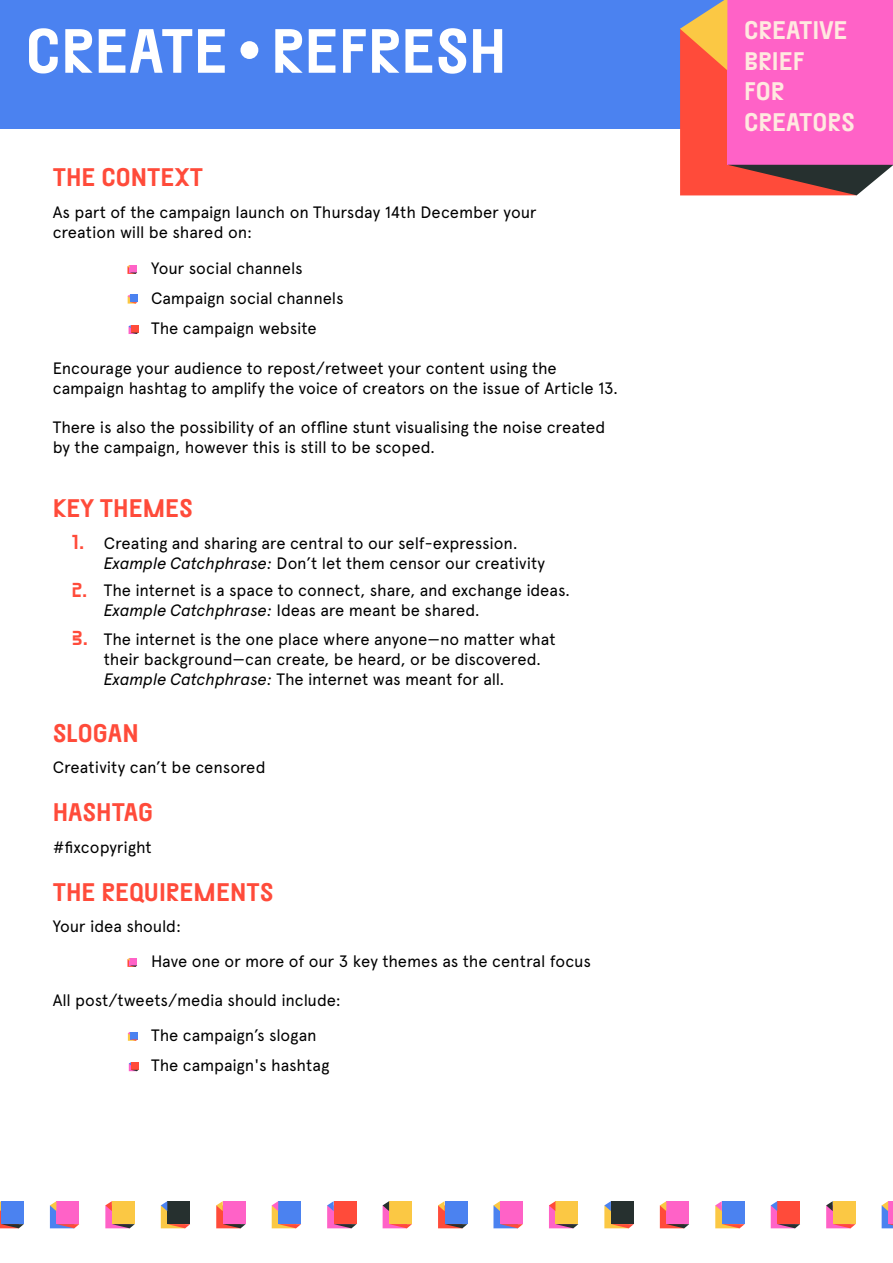
<style>
.page{position:relative;width:893px;height:1263px;background:#fff}
.page>*{position:absolute;margin:0;border:0;box-sizing:border-box;transform-origin:0 0}
.t1{font:62.25px "Separat";color:#fff}
.t2{font:25.35px "Separat";color:#ff4b3a}
.t3{font:25.35px/30.5px "Separat";color:#ffe9e0}
.t4{font:16.5px/19.8px "Apercu";letter-spacing:-.01em;color:#000}
.s1{font-family:"Separat";font-size:20.25px;color:#ff4b3a}
.s2{font-style:italic}
</style>
<div class="page">
<svg style="left:128px;top:1032px;width:10px;height:9px"></svg>
<svg style="left:129px;top:1062px;width:10px;height:9px"></svg>
<div style="left:0;top:0;width:873px;height:128px;background:#4b82f0"></div>
<svg style="left:680px;top:0;width:213px;height:195px;background:#ee609b"></svg>
<svg style="left:0;top:1205px;width:19px;height:23px"></svg>
<div style="left:1px;top:1201px;width:23px;height:23px;background:#4b82f0"></div>
<svg style="left:1px;top:1224px;width:23px;height:4px"></svg>
<div style="left:50px;top:1205px;width:25px;height:23px;background:#4b82f0"></div>
<div style="left:56px;top:1201px;width:23px;height:23px;background:#ff62c7"></div>
<svg style="left:50px;top:1201px;width:6px;height:10px"></svg>
<svg style="left:57px;top:1224px;width:22px;height:4px"></svg>
<div style="left:105px;top:1205px;width:25px;height:23px;background:#ff62c7"></div>
<div style="left:112px;top:1201px;width:23px;height:23px;background:#fbc844"></div>
<svg style="left:105px;top:1201px;width:7px;height:10px"></svg>
<svg style="left:112px;top:1224px;width:23px;height:4px"></svg>
<div style="left:161px;top:1205px;width:24px;height:23px;background:#fbc844"></div>
<div style="left:167px;top:1201px;width:23px;height:23px;background:#26302f"></div>
<svg style="left:161px;top:1201px;width:6px;height:10px"></svg>
<svg style="left:168px;top:1224px;width:22px;height:4px"></svg>
<div style="left:216px;top:1205px;width:25px;height:23px;background:#ff4b3a"></div>
<div style="left:223px;top:1201px;width:23px;height:23px;background:#ff62c7"></div>
<svg style="left:216px;top:1201px;width:7px;height:10px"></svg>
<svg style="left:223px;top:1224px;width:23px;height:4px"></svg>
<div style="left:272px;top:1205px;width:24px;height:23px;background:#fbc844"></div>
<div style="left:278px;top:1201px;width:23px;height:23px;background:#4b82f0"></div>
<svg style="left:272px;top:1201px;width:6px;height:10px"></svg>
<svg style="left:279px;top:1224px;width:22px;height:4px"></svg>
<div style="left:327px;top:1205px;width:25px;height:23px;background:#ff62c7"></div>
<div style="left:334px;top:1201px;width:23px;height:23px;background:#ff4b3a"></div>
<svg style="left:327px;top:1201px;width:7px;height:10px"></svg>
<svg style="left:334px;top:1224px;width:23px;height:4px"></svg>
<svg style="left:127px;top:265px;width:10px;height:9px"></svg>
<svg style="left:128px;top:295px;width:9px;height:9px"></svg>
<svg style="left:129px;top:325px;width:9px;height:9px"></svg>
<div style="left:383px;top:1205px;width:24px;height:23px;background:#ff62c7"></div>
<div style="left:389px;top:1201px;width:23px;height:23px;background:#fbc844"></div>
<svg style="left:383px;top:1201px;width:6px;height:10px"></svg>
<svg style="left:389px;top:1224px;width:23px;height:4px"></svg>
<div style="left:438px;top:1205px;width:25px;height:23px;background:#ff4b3a"></div>
<div style="left:445px;top:1201px;width:22px;height:23px;background:#4b82f0"></div>
<svg style="left:438px;top:1201px;width:7px;height:10px"></svg>
<svg style="left:445px;top:1224px;width:22px;height:4px"></svg>
<div style="left:493px;top:1205px;width:25px;height:23px;background:#4b82f0"></div>
<div style="left:500px;top:1201px;width:23px;height:23px;background:#ff62c7"></div>
<svg style="left:493px;top:1201px;width:7px;height:10px"></svg>
<svg style="left:500px;top:1224px;width:23px;height:4px"></svg>
<div style="left:882px;top:1205px;width:11px;height:23px;background:#4b82f0"></div>
<div style="left:888px;top:1201px;width:5px;height:23px;background:#ff62c7"></div>
<svg style="left:882px;top:1201px;width:6px;height:10px"></svg>
<div style="left:549px;top:1205px;width:25px;height:23px;background:#ff62c7"></div>
<div style="left:555px;top:1201px;width:23px;height:23px;background:#fbc844"></div>
<svg style="left:549px;top:1201px;width:6px;height:10px"></svg>
<svg style="left:556px;top:1224px;width:22px;height:4px"></svg>
<div style="left:604px;top:1205px;width:25px;height:23px;background:#fbc844"></div>
<div style="left:611px;top:1201px;width:23px;height:23px;background:#26302f"></div>
<svg style="left:604px;top:1201px;width:7px;height:10px"></svg>
<svg style="left:611px;top:1224px;width:23px;height:4px"></svg>
<div style="left:660px;top:1205px;width:24px;height:23px;background:#ff4b3a"></div>
<div style="left:666px;top:1201px;width:23px;height:23px;background:#ff62c7"></div>
<svg style="left:660px;top:1201px;width:6px;height:10px"></svg>
<svg style="left:666px;top:1224px;width:23px;height:4px"></svg>
<div style="left:715px;top:1205px;width:25px;height:23px;background:#fbc844"></div>
<div style="left:722px;top:1201px;width:23px;height:23px;background:#4b82f0"></div>
<svg style="left:715px;top:1201px;width:7px;height:10px"></svg>
<svg style="left:722px;top:1224px;width:23px;height:4px"></svg>
<div style="left:771px;top:1205px;width:24px;height:23px;background:#ff62c7"></div>
<div style="left:777px;top:1201px;width:23px;height:23px;background:#ff4b3a"></div>
<svg style="left:771px;top:1201px;width:6px;height:10px"></svg>
<svg style="left:777px;top:1224px;width:23px;height:4px"></svg>
<div style="left:826px;top:1205px;width:25px;height:23px;background:#ff62c7"></div>
<div style="left:833px;top:1201px;width:23px;height:23px;background:#fbc844"></div>
<svg style="left:826px;top:1201px;width:7px;height:10px"></svg>
<svg style="left:833px;top:1224px;width:23px;height:4px"></svg>
<div style="left:240px;top:41px;width:18px;height:18px;background:#fff;border-radius:50%"></div>
<svg style="left:127px;top:958px;width:10px;height:9px"></svg>
<h1 class="t1" style="left:26px;top:14px;width:483px">CREATE REFRESH</h1>
<h2 class="t3" style="left:744px;top:16px;width:112px">CREATIVE<br>BRIEF<br>FOR<br>CREATORS</h2>
<h2 class="t2" style="left:53px;top:163px;width:152px">THE CONTEXT</h2>
<p class="t4" style="left:53px;top:202px;width:485px">As part of the campaign launch on Thursday 14th December your creation will be shared on:</p>
<p class="t4" style="left:151px;top:253px;width:194px;line-height:30px">Your social channels<br>Campaign social channels<br>The campaign website</p>
<p class="t4" style="left:53px;top:358px;width:567px">Encourage your audience to repost/retweet your content using the campaign hashtag to amplify the voice of creators on the issue of Article 13.</p>
<p class="t4" style="left:53px;top:418px;width:554px">There is also the possibility of an offline stunt visualising the noise created by the campaign, however this is still to be scoped.</p>
<h2 class="t2" style="left:53px;top:493px;width:141px">KEY THEMES</h2>
<p class="t4" style="left:104px;top:533px;width:443px;text-indent:-32px"><span class="s1">1.</span> Creating and sharing are central to our self-expression.<br><span class="s2">Example Catchphrase:</span> Don’t let them censor our creativity</p>
<p class="t4" style="left:104px;top:581px;width:468px;text-indent:-32px"><span class="s1">2.</span> The internet is a space to connect, share, and exchange ideas.<br><span class="s2">Example Catchphrase:</span> Ideas are meant be shared.</p>
<p class="t4" style="left:104px;top:630px;width:453px;text-indent:-32px"><span class="s1">3.</span> The internet is the one place where anyone—no matter what their background—can create, be heard, or be discovered.<br><span class="s2">Example Catchphrase:</span> The internet was meant for all.</p>
<h2 class="t2" style="left:53px;top:718px;width:87px">SLOGAN</h2>
<p class="t4" style="left:53px;top:757px;width:214px">Creativity can’t be censored</p>
<h2 class="t2" style="left:53px;top:797px;width:102px">HASHTAG</h2>
<p class="t4" style="left:53px;top:837px;width:101px">#fixcopyright</p>
<h2 class="t2" style="left:53px;top:877px;width:222px">THE REQUIREMENTS</h2>
<p class="t4" style="left:53px;top:917px;width:130px">Your idea should:</p>
<p class="t4" style="left:151px;top:951px;width:441px">Have one or more of our 3 key themes as the central focus</p>
<p class="t4" style="left:151px;top:983px;width:191px;line-height:34.8px;text-indent:-99px">All post/tweets/media should include:<br>The campaign’s slogan</p>
<p class="t4" style="left:151px;top:1055px;width:180px">The campaign's hashtag</p>
</div>
